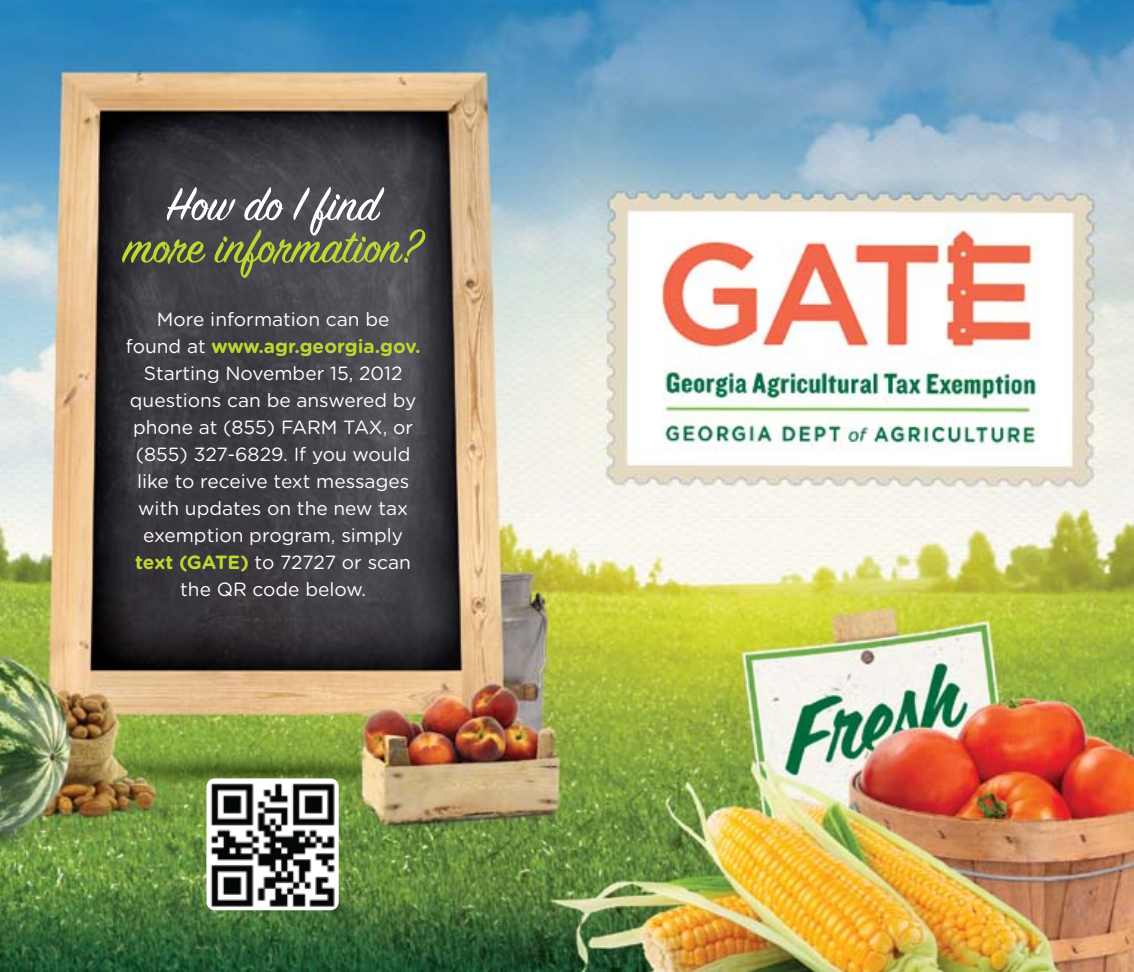
<style>
.page{position:relative;width:1134px;height:972px;background:#fff}
.page>*{position:absolute;margin:0;border:0;box-sizing:border-box;transform-origin:0 0}
.t1{font:51.75px "Sign Painter House Script";color:#bfd730}
.t2{font:51.75px "Sign Painter House Script";color:#fff}
.t3{font:19.12px/27px "Gotham Rounded";color:#fff;text-align:center}
.s1{font-weight:700;color:#bfd730}
</style>
<div class="page">
<img style="left:0;top:0;width:1134px;height:972px">
<img style="left:0;top:549px;width:79px;height:311px">
<img style="left:206px;top:778px;width:133px;height:132px">
<h1 class="t2" style="left:166px;top:180px;width:214px">How do I find</h1>
<h1 class="t1" style="left:124px;top:222px;width:299px">more information?</h1>
<p class="t3" style="left:126px;top:305px;width:296px">More information can be<br>found at <span class="s1">www.agr.georgia.gov.<br></span>Starting November 15, 2012 questions can be answered by phone at (855) FARM TAX, or (855) 327-6829. If you would like to receive text messages with updates on the new tax exemption program, simply <span class="s1">text (GATE)</span> to 72727 or scan the QR code below.</p>
</div>
